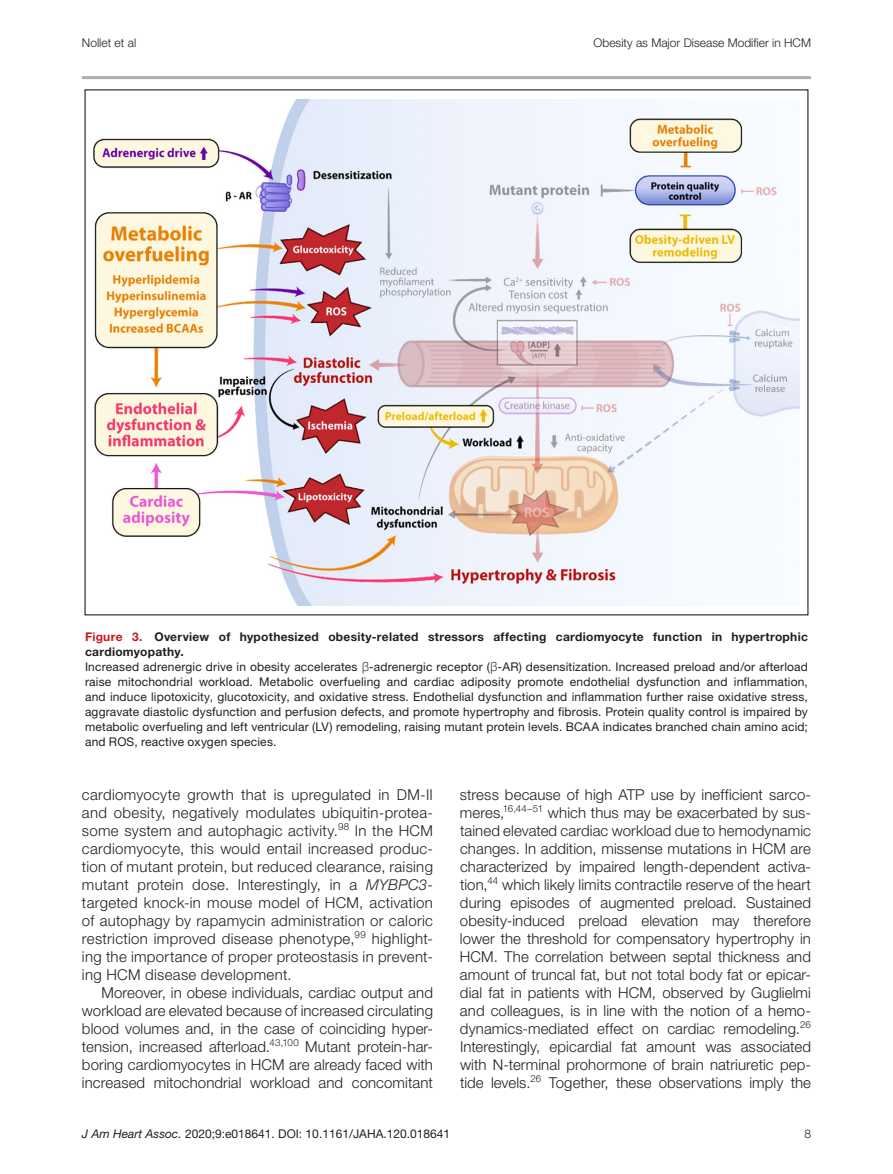
<style>
.page{position:relative;width:893px;height:1174px;background:#fff}
.page>*{position:absolute;margin:0;border:0;box-sizing:border-box;transform-origin:0 0}
.t1{font:300 15px/18px "Helvetica Neue LT Std";letter-spacing:.01em;color:#231f20;text-align:justify}
.t2{font:12px/15px "Helvetica Neue LT Std";letter-spacing:.015em;color:#231f20}
.t3{font:300 12px "Helvetica Neue LT Std";color:#231f20}
.s1{font-weight:700;color:#cd151d}
.s2{font-weight:700}
.s3{font-family:"Noto Sans";font-weight:300}
.s4{font-style:italic}
</style>
<div class="page">
<img style="left:94px;top:99px;width:705px;height:506px">
<hr style="left:82px;top:76px;width:729px;height:3px;background:#aeafb3">
<p class="t3" style="left:82px;top:35px;width:56px">Nollet et al</p>
<p class="t3" style="left:594px;top:35px;width:219px">Obesity as Major Disease Modifier in HCM</p>
<p class="t2" style="left:85px;top:629px;width:724px"><span class="s1">Figure 3.</span> <span class="s2">Overview of hypothesized obesity-related stressors affecting cardiomyocyte function in hypertrophic cardiomyopathy.<br></span>Increased adrenergic drive in obesity accelerates <span class="s3">β</span>-adrenergic receptor (<span class="s3">β</span>-AR) desensitization. Increased preload and/or afterload raise mitochondrial workload. Metabolic overfueling and cardiac adiposity promote endothelial dysfunction and inflammation, and induce lipotoxicity, glucotoxicity, and oxidative stress. Endothelial dysfunction and inflammation further raise oxidative stress, aggravate diastolic dysfunction and perfusion defects, and promote hypertrophy and fibrosis. Protein quality control is impaired by metabolic overfueling and left ventricular (LV) remodeling, raising mutant protein levels. BCAA indicates branched chain amino acid; and ROS, reactive oxygen species.</p>
<p class="t1" style="left:82px;top:785px;width:353px">cardiomyocyte growth that is upregulated in DM-II and obesity, negatively modulates ubiquitin-protea&shy;some system and autophagic activity.<sup>98</sup> In the HCM cardiomyocyte, this would entail increased produc&shy;tion of mutant protein, but reduced clearance, raising mutant protein dose. Interestingly, in a <span class="s4">MYBPC3</span>- targeted knock-in mouse model of HCM, activation of autophagy by rapamycin administration or caloric restriction improved disease phenotype,<sup>99</sup> highlight&shy;ing the importance of proper proteostasis in prevent&shy;ing HCM disease development.</p>
<p class="t1" style="left:82px;top:983px;width:353px;text-indent:20px">Moreover, in obese individuals, cardiac output and workload are elevated because of increased circulating blood volumes and, in the case of coinciding hyper&shy;tension, increased afterload.<sup>43,100</sup> Mutant protein-har&shy;boring cardiomyocytes in HCM are already faced with increased mitochondrial workload and concomitant</p>
<p class="t1" style="left:460px;top:785px;width:353px">stress because of high ATP use by inefficient sarco&shy;meres,<sup>16,44–51</sup> which thus may be exacerbated by sus&shy;tained elevated cardiac workload due to hemodynamic changes. In addition, missense mutations in HCM are characterized by impaired length-dependent activa&shy;tion,<sup>44</sup> which likely limits contractile reserve of the heart during episodes of augmented preload. Sustained obesity-induced preload elevation may therefore lower the threshold for compensatory hypertrophy in HCM. The correlation between septal thickness and amount of truncal fat, but not total body fat or epicar&shy;dial fat in patients with HCM, observed by Guglielmi and colleagues, is in line with the notion of a hemo&shy;dynamics-mediated effect on cardiac remodeling.<sup>26<br></sup>Interestingly, epicardial fat amount was associated with N-terminal prohormone of brain natriuretic pep&shy;tide levels.<sup>26</sup> Together, these observations imply the</p>
<p class="t2" style="left:82px;top:1126px;width:370px"><span class="s4">J Am Heart Assoc.</span> 2020;9:e018641. DOI: 10.1161/JAHA.120.018641</p>
<p class="t3" style="left:804px;top:1126px;width:8px">8</p>
</div>
